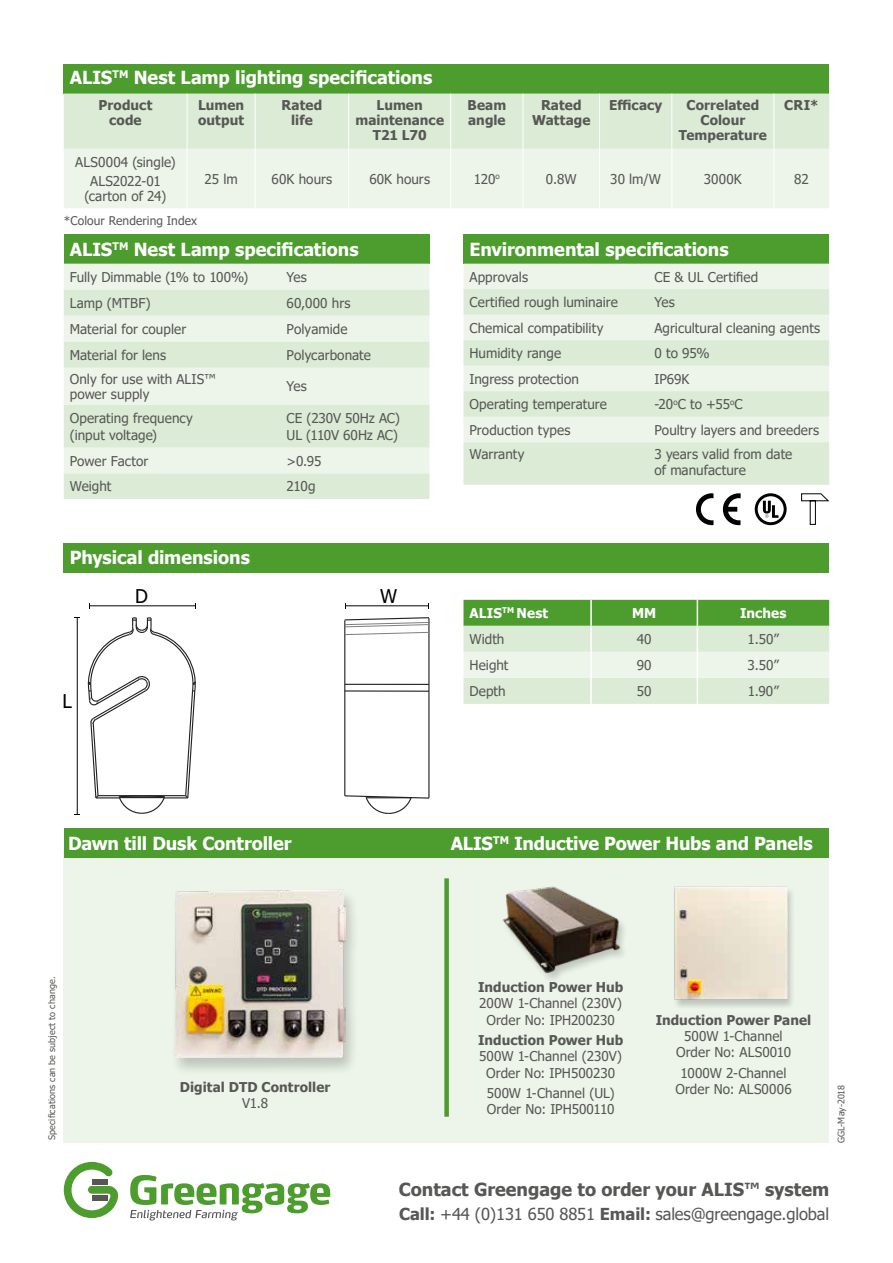
<style>
.page{position:relative;width:893px;height:1263px;background:#fff}
.page>*{position:absolute;margin:0;border:0;box-sizing:border-box;transform-origin:0 0}
.t1{font:18.9px "Tahoma";color:#000}
.t2{font:700 18px "Tahoma";letter-spacing:-.005em;color:#fff}
.t3{font:700 18px "Tahoma";color:#575756}
.t4{font:16.5px "Tahoma";letter-spacing:-.01em;color:#575756}
.t5{font:13.5px/16.2px "Tahoma";letter-spacing:.005em;color:#575756}
.t6{font:700 13.5px/15px "Tahoma";letter-spacing:.005em;color:#575756;text-align:center}
.t7{font:700 13.5px "Tahoma";letter-spacing:.01em;color:#fff}
.t8{font:12px "Tahoma";letter-spacing:.01em;color:#575756}
.t9{font:9px "Tahoma";letter-spacing:.02em;color:#575756}
.t10{font:9px "Tahoma";color:#575756}
.s1{font-weight:700}
</style>
<div class="page">
<div style="left:64px;top:543px;width:765px;height:29px;background:#4c9c2e"></div>
<div style="left:64px;top:234px;width:365px;height:30px;background:#4c9c2e"></div>
<div style="left:64px;top:264px;width:365px;height:26px;background:#edf5ea"></div>
<svg style="left:64px;top:290px;width:365px;height:209px;background:#e2efde"></svg>
<div style="left:64px;top:850px;width:765px;height:293px;background:#edf5ea"></div>
<div style="left:170px;top:889px;width:190px;height:187px;background:#000;opacity:.2"></div>
<img style="left:173px;top:889px;width:172px;height:168px">
<div style="left:444px;top:878px;width:5px;height:239px;background:#4c9c2e"></div>
<div style="left:64px;top:828px;width:382px;height:30px;background:#4c9c2e"></div>
<div style="left:64px;top:64px;width:765px;height:30px;background:#4c9c2e"></div>
<div style="left:64px;top:94px;width:765px;height:55px;background:#dbebd5"></div>
<div style="left:64px;top:149px;width:765px;height:59px;background:#edf5ea"></div>
<hr style="left:187px;top:94px;width:1px;height:55px;background:#fff">
<hr style="left:187px;top:149px;width:1px;height:59px;background:#fff">
<hr style="left:255px;top:94px;width:1px;height:55px;background:#fff">
<hr style="left:348px;top:94px;width:1px;height:55px;background:#fff">
<hr style="left:450px;top:94px;width:1px;height:55px;background:#fff">
<hr style="left:255px;top:149px;width:1px;height:59px;background:#fff">
<hr style="left:348px;top:149px;width:1px;height:59px;background:#fff">
<hr style="left:450px;top:149px;width:1px;height:59px;background:#fff">
<hr style="left:523px;top:94px;width:1px;height:55px;background:#fff">
<hr style="left:523px;top:149px;width:1px;height:59px;background:#fff">
<hr style="left:599px;top:94px;width:1px;height:55px;background:#fff">
<hr style="left:599px;top:149px;width:1px;height:59px;background:#fff">
<hr style="left:671px;top:94px;width:1px;height:55px;background:#fff">
<hr style="left:671px;top:149px;width:1px;height:59px;background:#fff">
<hr style="left:773px;top:94px;width:1px;height:55px;background:#fff">
<hr style="left:773px;top:149px;width:1px;height:59px;background:#fff">
<svg style="left:463px;top:600px;width:366px;height:104px;background:#bcdab1"></svg>
<hr style="left:590px;top:600px;width:2px;height:26px;background:#fff">
<hr style="left:590px;top:626px;width:2px;height:26px;background:#fff">
<hr style="left:590px;top:652px;width:2px;height:26px;background:#fff">
<hr style="left:590px;top:678px;width:2px;height:26px;background:#fff">
<div style="left:463px;top:234px;width:366px;height:30px;background:#4c9c2e"></div>
<div style="left:463px;top:264px;width:366px;height:25px;background:#edf5ea"></div>
<svg style="left:463px;top:289px;width:366px;height:196px;background:#e2eedd"></svg>
<svg style="left:87px;top:617px;width:109px;height:197px"></svg>
<hr style="left:77px;top:617px;width:1px;height:197px;background:#010202">
<hr style="left:90px;top:605px;width:106px;height:1px;background:#010202">
<hr style="left:344px;top:620px;width:1px;height:176px;background:#212125">
<hr style="left:428px;top:618px;width:1px;height:180px;background:#212125">
<svg style="left:344px;top:795px;width:85px;height:19px"></svg>
<svg style="left:344px;top:617px;width:86px;height:18px"></svg>
<svg style="left:344px;top:683px;width:85px;height:9px"></svg>
<hr style="left:345px;top:605px;width:84px;height:1px;background:#010202">
<div style="left:446px;top:828px;width:383px;height:30px;background:#4c9c2e"></div>
<div style="left:672px;top:886px;width:123px;height:123px;background:#000;opacity:.2"></div>
<img style="left:672px;top:886px;width:118px;height:115px">
<img style="left:502px;top:886px;width:122px;height:89px">
<svg style="left:723px;top:493px;width:18px;height:32px"></svg>
<svg style="left:696px;top:493px;width:17px;height:32px"></svg>
<svg style="left:755px;top:493px;width:32px;height:32px"></svg>
<svg style="left:801px;top:493px;width:28px;height:32px"></svg>
<svg style="left:64px;top:1162px;width:55px;height:56px"></svg>
<div style="left:92px;top:1179px;width:15px;height:5px;background:#575756"></div>
<div style="left:92px;top:1195px;width:15px;height:5px;background:#575756"></div>
<svg style="left:130px;top:1175px;width:200px;height:45px"></svg>
<h2 class="t2" style="left:70px;top:64px;width:364px">ALIS<sup>TM</sup> Nest Lamp lighting specifications</h2>
<p class="t6" style="left:99px;top:98px;width:55px">Product code</p>
<p class="t6" style="left:198px;top:98px;width:48px;text-align:left">Lumen output</p>
<p class="t6" style="left:282px;top:98px;width:42px">Rated life</p>
<p class="t6" style="left:355px;top:98px;width:90px">Lumen maintenance<br>T21 L70</p>
<p class="t6" style="left:468px;top:98px;width:40px;text-align:left">Beam angle</p>
<p class="t6" style="left:532px;top:98px;width:60px">Rated<br>Wattage</p>
<p class="t6" style="left:609px;top:98px;width:55px">Efficacy</p>
<p class="t6" style="left:679px;top:98px;width:89px">Correlated<br>Colour<br>Temperature</p>
<p class="t6" style="left:784px;top:98px;width:36px">CRI*</p>
<p class="t5" style="left:75px;top:153px;width:102px;line-height:19.2px;text-align:center">ALS0004 (single)<br>ALS2022-01</p>
<p class="t5" style="left:85px;top:189px;width:83px">(carton of 24)</p>
<p class="t5" style="left:204px;top:171px;width:35px">25 lm</p>
<p class="t5" style="left:272px;top:171px;width:62px">60K hours</p>
<p class="t5" style="left:369px;top:171px;width:62px">60K hours</p>
<p class="t5" style="left:474px;top:171px;width:28px">120<sup>o</sup></p>
<p class="t5" style="left:546px;top:171px;width:32px">0.8W</p>
<p class="t5" style="left:610px;top:171px;width:52px">30 lm/W</p>
<p class="t5" style="left:704px;top:171px;width:40px">3000K</p>
<p class="t5" style="left:794px;top:171px;width:16px">82</p>
<p class="t8" style="left:64px;top:213px;width:135px">*Colour Rendering Index</p>
<h2 class="t2" style="left:70px;top:236px;width:290px">ALIS<sup>TM</sup> Nest Lamp specifications</h2>
<p class="t5" style="left:70px;top:270px;width:180px">Fully Dimmable (1% to 100%)</p>
<p class="t5" style="left:287px;top:270px;width:22px">Yes</p>
<p class="t5" style="left:70px;top:296px;width:82px">Lamp (MTBF)</p>
<p class="t5" style="left:287px;top:296px;width:65px">60,000 hrs</p>
<p class="t5" style="left:70px;top:322px;width:118px">Material for coupler</p>
<p class="t5" style="left:287px;top:322px;width:62px">Polyamide</p>
<p class="t5" style="left:70px;top:348px;width:98px">Material for lens</p>
<p class="t5" style="left:287px;top:348px;width:86px">Polycarbonate</p>
<p class="t5" style="left:70px;top:372px;width:148px;line-height:15px">Only for use with ALIS™ power supply</p>
<p class="t5" style="left:287px;top:379px;width:22px">Yes</p>
<p class="t5" style="left:70px;top:411px;width:125px">Operating frequency (input voltage)</p>
<p class="t5" style="left:287px;top:411px;width:115px">CE (230V 50Hz AC)<br>UL (110V 60Hz AC)</p>
<p class="t5" style="left:70px;top:453px;width:80px">Power Factor</p>
<p class="t5" style="left:287px;top:453px;width:36px">&gt;0.95</p>
<p class="t5" style="left:70px;top:479px;width:43px">Weight</p>
<p class="t5" style="left:287px;top:479px;width:30px">210g</p>
<h2 class="t2" style="left:70px;top:545px;width:182px">Physical dimensions</h2>
<h1 class="t1" style="left:63px;top:688px;width:11px">L</h1>
<h1 class="t1" style="left:135px;top:583px;width:14px">D</h1>
<h1 class="t1" style="left:380px;top:583px;width:19px">W</h1>
<h2 class="t2" style="left:469px;top:236px;width:261px">Environmental specifications</h2>
<p class="t5" style="left:469px;top:269px;width:60px">Approvals</p>
<p class="t5" style="left:654px;top:269px;width:105px">CE &amp; UL Certified</p>
<p class="t5" style="left:469px;top:295px;width:150px">Certified rough luminaire</p>
<p class="t5" style="left:654px;top:295px;width:22px">Yes</p>
<p class="t5" style="left:469px;top:320px;width:135px">Chemical compatibility</p>
<p class="t5" style="left:654px;top:320px;width:167px">Agricultural cleaning agents</p>
<p class="t5" style="left:469px;top:346px;width:93px">Humidity range</p>
<p class="t5" style="left:654px;top:346px;width:57px">0 to 95%</p>
<p class="t5" style="left:469px;top:371px;width:111px">Ingress protection</p>
<p class="t5" style="left:654px;top:371px;width:37px">IP69K</p>
<p class="t5" style="left:469px;top:397px;width:139px">Operating temperature</p>
<p class="t5" style="left:654px;top:397px;width:90px">-20<sup>o</sup>C to +55<sup>o</sup>C</p>
<p class="t5" style="left:469px;top:422px;width:103px">Production types</p>
<p class="t5" style="left:654px;top:422px;width:166px">Poultry layers and breeders</p>
<p class="t5" style="left:469px;top:446px;width:57px">Warranty</p>
<p class="t5" style="left:654px;top:446px;width:139px">3 years valid from date of manufacture</p>
<p class="t7" style="left:469px;top:604px;width:80px">ALIS<sup>TM</sup> Nest</p>
<p class="t7" style="left:632px;top:604px;width:26px">MM</p>
<p class="t7" style="left:740px;top:604px;width:48px">Inches</p>
<p class="t5" style="left:469px;top:632px;width:36px">Width</p>
<p class="t5" style="left:637px;top:632px;width:16px">40</p>
<p class="t5" style="left:748px;top:632px;width:33px">1.50”</p>
<p class="t5" style="left:469px;top:658px;width:40px">Height</p>
<p class="t5" style="left:637px;top:658px;width:16px">90</p>
<p class="t5" style="left:748px;top:658px;width:33px">3.50”</p>
<p class="t5" style="left:469px;top:684px;width:38px">Depth</p>
<p class="t5" style="left:637px;top:684px;width:16px">50</p>
<p class="t5" style="left:748px;top:684px;width:32px">1.90”</p>
<h2 class="t2" style="left:68px;top:831px;width:225px">Dawn till Dusk Controller</h2>
<p class="t9" style="left:46px;top:1140px;width:165px;rotate:-90deg">Specifications can be subject to change.</p>
<p class="t6" style="left:180px;top:1080px;width:152px">Digital DTD Controller</p>
<p class="t5" style="left:242px;top:1095px;width:28px">V1.8</p>
<h2 class="t2" style="left:451px;top:831px;width:363px">ALIS<sup>TM</sup> Inductive Power Hubs and Panels</h2>
<p class="t6" style="left:478px;top:980px;width:147px">Induction Power Hub</p>
<p class="t5" style="left:479px;top:996px;width:144px;text-align:center">200W 1-Channel (230V)<br>Order No: IPH200230</p>
<p class="t6" style="left:478px;top:1033px;width:147px">Induction Power Hub</p>
<p class="t5" style="left:479px;top:1049px;width:144px;text-align:center">500W 1-Channel (230V)<br>Order No: IPH500230</p>
<p class="t5" style="left:487px;top:1086px;width:129px">500W 1-Channel (UL)<br>Order No: IPH500110</p>
<p class="t6" style="left:656px;top:1013px;width:157px">Induction Power Panel</p>
<p class="t5" style="left:676px;top:1028px;width:116px;text-align:center">500W 1-Channel<br>Order No: ALS0010</p>
<p class="t5" style="left:675px;top:1065px;width:118px;text-align:center">1000W 2-Channel<br>Order No: ALS0006</p>
<p class="t10" style="left:835px;top:1143px;width:60px;rotate:-90deg">GGL-May-2018</p>
<h2 class="t3" style="left:399px;top:1177px;width:432px">Contact Greengage to order your ALIS™ system</h2>
<p class="t4" style="left:399px;top:1203px;width:431px"><span class="s1">Call:</span> +44 (0)131 650 8851 <span class="s1">Email:</span> sales@greengage.global</p>
</div>
